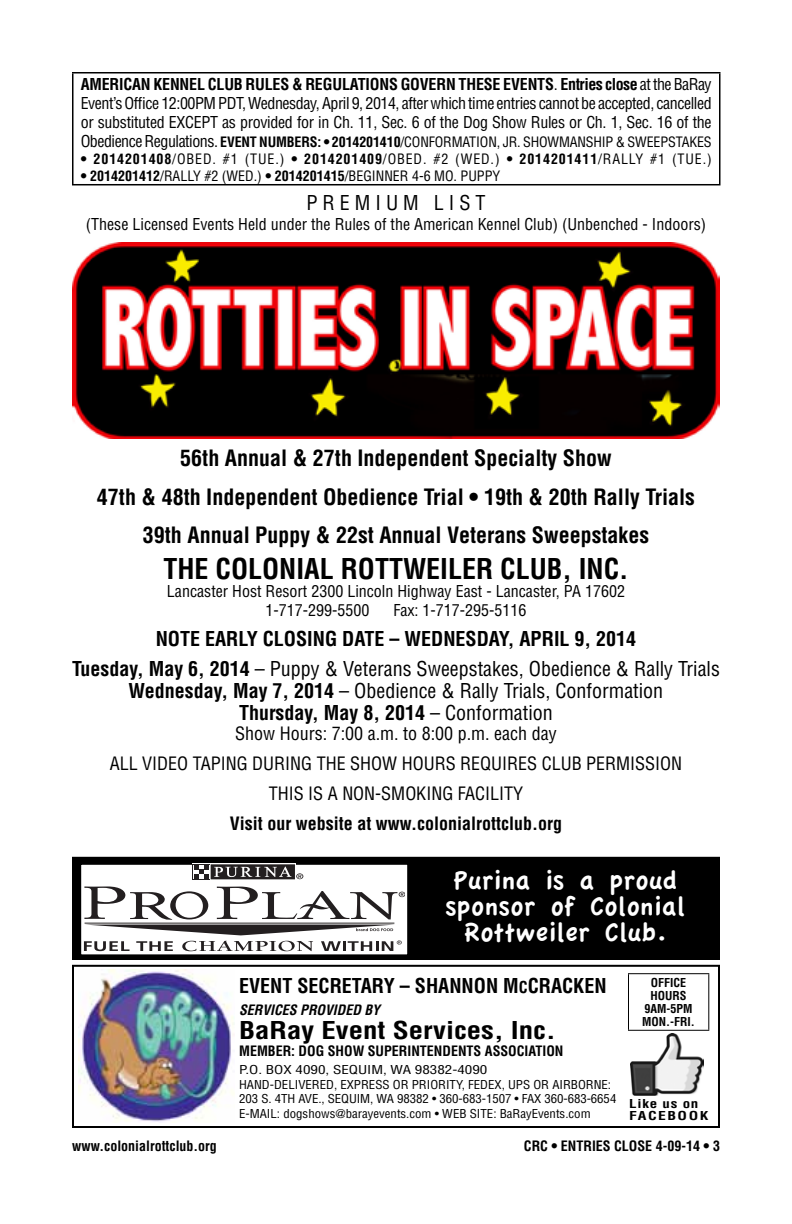
<style>
.page{position:relative;width:792px;height:1224px;background:#fff}
.page>*{position:absolute;margin:0;border:0;box-sizing:border-box;transform-origin:0 0}
.t1{font:28px/26px "Apple Casual";color:#fff;text-align:center}
.t2{font:700 condensed 28px "Helvetica";color:#000}
.t3{font:700 condensed 24px "Helvetica";color:#000;scale:1.2 1}
.t4{font:700 condensed 22px/38.4px "Helvetica";color:#000;text-align:center}
.t5{font:700 condensed 20px/30px "Helvetica";color:#000;text-align:center}
.t6{font:condensed 20px/22px "Helvetica";color:#000;text-align:center}
.t7{font:condensed 20px "Helvetica";letter-spacing:.25em;color:#000}
.t8{font:condensed 18px/30px "Helvetica";color:#000;text-align:center}
.t9{font:700 condensed 18px "Helvetica";color:#000}
.t10{font:condensed 16px/19.2px "Helvetica";color:#000;text-align:justify}
.t11{font:condensed 14px "Helvetica";color:#000}
.t12{font:700 condensed 14px "Helvetica";color:#000}
.t13{font:italic 700 condensed 14px "Helvetica";color:#000}
.t14{font:700 condensed 14px "Helvetica";letter-spacing:.06em;color:#000}
.t15{font:condensed 12px/14.4px "Helvetica";color:#000;scale:1.07 1}
.t16{font:condensed 12px "Helvetica";color:#000;scale:1.25 1}
.t17{font:700 condensed 12px/13px "Helvetica";color:#000;text-align:center}
.t18{font:700 condensed 12px/12px "Helvetica";letter-spacing:.075em;color:#000;scale:1.25 1}
.s1{font-weight:700}
.s2{font-weight:700;font-size:14px}
.s3{font-weight:400}
.s4{font-size:16px}
</style>
<div class="page">
<div style="left:73px;top:858px;width:646px;height:101px;background:#000"></div>
<div style="left:72px;top:857px;width:648px;height:103px;border:2px solid #000"></div>
<div style="left:79px;top:863px;width:330px;height:93px;background:#fff;border:2px solid #000"></div>
<hr style="left:72px;top:72px;width:648px;height:2px;background:#000">
<hr style="left:72px;top:74px;width:2px;height:110px;background:#000">
<hr style="left:719px;top:74px;width:1px;height:110px;background:#000">
<hr style="left:72px;top:184px;width:648px;height:1px;background:#000">
<svg style="left:84px;top:886px;width:320px;height:65px"></svg>
<svg style="left:192px;top:864px;width:104px;height:16px"></svg>
<div style="left:193px;top:864px;width:18px;height:15px;background:#cac9c9"></div>
<div style="left:193px;top:864px;width:17px;height:15px;background:#231f20"></div>
<div style="left:211px;top:864px;width:84px;height:15px;background:#6e6b6c"></div>
<div style="left:193px;top:865px;width:16px;height:14px;background:#fff"></div>
<svg style="left:194px;top:865px;width:109px;height:14px"></svg>
<div style="left:72px;top:965px;width:648px;height:163px;border:2px solid #000"></div>
<hr style="left:628px;top:973px;width:81px;height:1px;background:#000">
<hr style="left:628px;top:974px;width:1px;height:56px;background:#000">
<hr style="left:708px;top:974px;width:1px;height:56px;background:#000">
<hr style="left:628px;top:1030px;width:81px;height:1px;background:#000">
<img style="left:630px;top:1033px;width:73px;height:63px">
<img style="left:78px;top:969px;width:156px;height:154px">
<img style="left:72px;top:242px;width:647px;height:196px">
<p class="t10" style="left:81px;top:74px;width:633px"><span class="s1">AMERICAN KENNEL CLUB RULES &amp; REGULATIONS GOVERN THESE EVENTS</span>. <span class="s1">Entries close</span> attheBaRay Event’s Office 12:00PM PDT, Wednesday, April 9, 2014, after which time entries cannot be accepted, cancelled or substituted EXCEPT as provided for in Ch. 11, Sec. 6 of the Dog Show Rules or Ch. 1, Sec. 16 of the Obedience Regulations. <span class="s2">Event</span></p>
<p class="t12" style="left:259px;top:133px;width:18px">Numbers</p>
<p class="t11" style="left:317px;top:133px;width:104px"><span class="s1">: • 2014201410</span>/Conformation</p>
<p class="t11" style="left:497px;top:133px;width:44px">,Jr.Showmanship</p>
<p class="t11" style="left:616px;top:133px;width:28px">&amp;Sweepstakes</p>
<p class="t14" style="left:81px;top:150px;width:115px">• 2014201408<span class="s3">/Obed</span></p>
<p class="t11" style="left:212px;top:150px;width:194px">. #1 (Tue .) <span class="s1">• 2014201409</span>/Obed</p>
<p class="t11" style="left:423px;top:150px;width:197px">. #2 (Wed .) <span class="s1">• 2014201411</span>/Rally</p>
<p class="t11" style="left:650px;top:150px;width:63px">#1 (Tue.)</p>
<p class="t12" style="left:81px;top:167px;width:99px">• 2014201412<span class="s3">/Rally</span></p>
<p class="t11" style="left:204px;top:167px;width:160px">#2 (Wed .) <span class="s1">• 2014201415</span>/Beginner</p>
<p class="t11" style="left:412px;top:167px;width:66px">4-6 mo. Puppy</p>
<p class="t7" style="left:307px;top:191px;width:180px">PREMIUM LIST</p>
<p class="t10" style="left:86px;top:214px;width:622px">(These Licensed Events Held under the Rules of the American Kennel Club) (Unbenched - Indoors)</p>
<h3 class="t4" style="left:97px;top:439px;width:600px">56th Annual &amp; 27th Independent Specialty Show<br>47th &amp; 48th Independent Obedience Trial • 19th &amp; 20th Rally Trials<br>39th Annual Puppy &amp; 22st Annual Veterans Sweepstakes</h3>
<h1 class="t2" style="left:163px;top:551px;width:467px">THE COLONIAL ROTTWEILER CLUB, INC.</h1>
<p class="t10" style="left:265px;top:582px;width:361px;text-indent:-98px">Lancaster Host Resort 2300 Lincoln Highway East - Lancaster, PA 17602<br>1-717-299-5500</p>
<p class="t10" style="left:393px;top:601px;width:135px">Fax: 1-717-295-5116</p>
<p class="t5" style="left:72px;top:624px;width:649px">NOTE EARLY CLOSING DATE – WEDNESDAY, APRIL 9, 2014<br>Tuesday, May 6, 2014 <span class="s3">– Puppy &amp; Veterans Sweepstakes, Obedience &amp; Rally Trials</span></p>
<p class="t6" style="left:129px;top:680px;width:536px"><span class="s1">Wednesday, May 7, 2014</span> – Obedience &amp; Rally Trials, Conformation<br><span class="s1">Thursday, May 8, 2014</span> – Conformation</p>
<p class="t8" style="left:110px;top:719px;width:574px">Show Hours: 7:00 a.m. to 8:00 p.m. each day<br>ALL VIDEO TAPING DURING THE SHOW HOURS REQUIRES CLUB PERMISSION<br>THIS IS A NON-SMOKING FACILITY</p>
<p class="t9" style="left:230px;top:813px;width:334px">Visit our website at www.colonialrottclub.org</p>
<h1 class="t1" style="left:445px;top:868px;width:242px">Purina is a proud sponsor of Colonial<br>Rottweiler Club.</h1>
<p class="t5" style="left:239px;top:971px;width:369px">EVENT SECRETARY – SHANNON M<span class="s4">C</span>CRACKEN</p>
<p class="t13" style="left:239px;top:1001px;width:142px">SERVICES PROVIDED BY</p>
<h2 class="t3" style="left:239px;top:1015px;width:265px">BaRay Event Services, Inc.</h2>
<p class="t12" style="left:239px;top:1042px;width:20px">Member</p>
<p class="t12" style="left:291px;top:1042px;width:93px">: Dog Show Superintendents</p>
<p class="t12" style="left:485px;top:1042px;width:16px">Association</p>
<p class="t16" style="left:239px;top:1063px;width:34px">P.O. Box</p>
<p class="t16" style="left:296px;top:1063px;width:58px">4090, Sequim</p>
<p class="t16" style="left:383px;top:1063px;width:85px">, WA 98382-4090</p>
<p class="t15" style="left:239px;top:1077px;width:16px">Hand</p>
<p class="t15" style="left:270px;top:1077px;width:19px">-Delivered</p>
<p class="t15" style="left:334px;top:1077px;width:19px">, Expressor</p>
<p class="t15" style="left:412px;top:1077px;width:14px">Priority</p>
<p class="t15" style="left:462px;top:1077px;width:70px">, FedEx, UPS or</p>
<p class="t15" style="left:552px;top:1077px;width:14px">Airborne</p>
<p class="t15" style="left:239px;top:1077px;width:354px;text-indent:369px">:<br>203 S. 4th Ave ., Sequim , WA 98382 • 360-683-1507 • FAX 360-683-6654<br>E-Mail: dogshows@barayevents.com • Website</p>
<p class="t15" style="left:493px;top:1106px;width:92px">: BaRayEvents.com</p>
<p class="t17" style="left:642px;top:976px;width:54px">OFFICE<br>HOURS<br>9AM-5PM<br>MON.-FRI.</p>
<p class="t18" style="left:629px;top:1098px;width:65px">Like us on<br>FACEBOOK</p>
<p class="t12" style="left:72px;top:1137px;width:146px">www.colonialrottclub.org</p>
<p class="t12" style="left:524px;top:1137px;width:198px">CRC • ENTRIES CLOSE 4-09-14 • 3</p>
</div>
